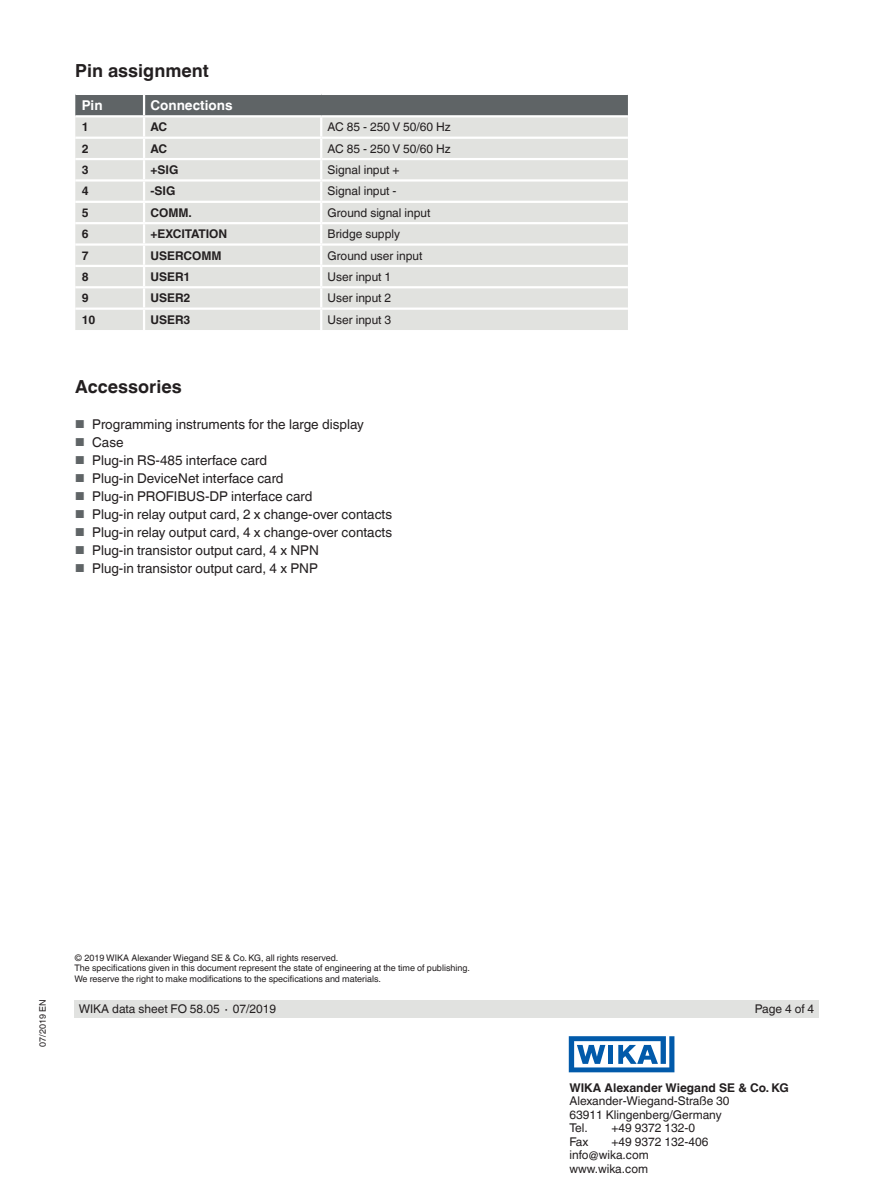
<style>
.page{position:relative;width:893px;height:1188px;background:#fff}
.page>*{position:absolute;margin:0;border:0;box-sizing:border-box;transform-origin:0 0}
.t1{font:700 18px "Helvetica World";color:#231f20}
.t2{font:13.5px "Helvetica World";color:#231f20}
.t3{font:700 13.5px "Helvetica World";color:#fff}
.t4{font:12px/13.5px "Helvetica World";color:#231f20}
.t5{font:700 12px "Helvetica World";color:#231f20}
.t6{font:9px/10.5px "Helvetica World";color:#231f20}
.s1{font-size:11.55px;color:#5f6466}
</style>
<div class="page">
<div style="left:74px;top:1000px;width:745px;height:18px;background:#e1e2e0"></div>
<svg style="left:569px;top:1036px;width:105px;height:36px"></svg>
<div style="left:75px;top:95px;width:553px;height:20px;background:#5f6466"></div>
<div style="left:75px;top:117px;width:553px;height:213px;background:#e1e2df"></div>
<hr style="left:143px;top:95px;width:2px;height:20px;background:#fff">
<hr style="left:143px;top:117px;width:2px;height:20px;background:#fff">
<hr style="left:320px;top:117px;width:2px;height:20px;background:#fff">
<hr style="left:75px;top:137px;width:69px;height:2px;background:#fff">
<hr style="left:144px;top:137px;width:177px;height:2px;background:#fff">
<hr style="left:321px;top:137px;width:307px;height:2px;background:#fff">
<hr style="left:75px;top:158px;width:69px;height:2px;background:#fff">
<hr style="left:144px;top:158px;width:177px;height:2px;background:#fff">
<hr style="left:321px;top:158px;width:307px;height:2px;background:#fff">
<hr style="left:75px;top:179px;width:69px;height:3px;background:#fff">
<hr style="left:144px;top:179px;width:177px;height:3px;background:#fff">
<hr style="left:321px;top:179px;width:307px;height:3px;background:#fff">
<hr style="left:75px;top:201px;width:69px;height:2px;background:#fff">
<hr style="left:144px;top:201px;width:177px;height:2px;background:#fff">
<hr style="left:321px;top:201px;width:307px;height:2px;background:#fff">
<hr style="left:75px;top:222px;width:69px;height:2px;background:#fff">
<hr style="left:144px;top:222px;width:177px;height:2px;background:#fff">
<hr style="left:321px;top:222px;width:307px;height:2px;background:#fff">
<hr style="left:75px;top:243px;width:69px;height:3px;background:#fff">
<hr style="left:144px;top:243px;width:177px;height:3px;background:#fff">
<hr style="left:321px;top:243px;width:307px;height:3px;background:#fff">
<hr style="left:75px;top:265px;width:69px;height:2px;background:#fff">
<hr style="left:144px;top:265px;width:177px;height:2px;background:#fff">
<svg style="left:143px;top:139px;width:2px;height:147px"></svg>
<hr style="left:321px;top:265px;width:307px;height:2px;background:#fff">
<svg style="left:320px;top:139px;width:2px;height:147px"></svg>
<hr style="left:75px;top:286px;width:69px;height:2px;background:#fff">
<hr style="left:144px;top:286px;width:177px;height:2px;background:#fff">
<hr style="left:143px;top:288px;width:2px;height:20px;background:#fff">
<hr style="left:321px;top:286px;width:307px;height:2px;background:#fff">
<hr style="left:320px;top:288px;width:2px;height:20px;background:#fff">
<hr style="left:75px;top:308px;width:69px;height:2px;background:#fff">
<hr style="left:144px;top:308px;width:177px;height:2px;background:#fff">
<hr style="left:143px;top:310px;width:2px;height:20px;background:#fff">
<hr style="left:321px;top:308px;width:307px;height:2px;background:#fff">
<hr style="left:320px;top:310px;width:2px;height:20px;background:#fff">
<h1 class="t1" style="left:75px;top:60px;width:135px">Pin assignment</h1>
<p class="t3" style="left:82px;top:97px;width:22px">Pin</p>
<p class="t3" style="left:150px;top:97px;width:84px">Connections</p>
<p class="t5" style="left:82px;top:120px;width:8px">1</p>
<p class="t5" style="left:150px;top:120px;width:18px">AC</p>
<p class="t4" style="left:328px;top:120px;width:125px">AC 85 - 250 V 50/60 Hz</p>
<p class="t5" style="left:82px;top:142px;width:8px">2</p>
<p class="t5" style="left:150px;top:142px;width:18px">AC</p>
<p class="t4" style="left:328px;top:142px;width:125px">AC 85 - 250 V 50/60 Hz</p>
<p class="t5" style="left:82px;top:163px;width:8px">3</p>
<p class="t5" style="left:150px;top:163px;width:29px">+SIG</p>
<p class="t4" style="left:328px;top:163px;width:73px">Signal input +</p>
<p class="t5" style="left:82px;top:184px;width:8px">4</p>
<p class="t5" style="left:150px;top:184px;width:26px">-SIG</p>
<p class="t4" style="left:328px;top:185px;width:70px">Signal input -</p>
<p class="t5" style="left:82px;top:206px;width:8px">5</p>
<p class="t5" style="left:150px;top:206px;width:43px">COMM.</p>
<p class="t4" style="left:328px;top:206px;width:104px">Ground signal input</p>
<p class="t5" style="left:82px;top:227px;width:8px">6</p>
<p class="t5" style="left:150px;top:227px;width:78px">+EXCITATION</p>
<p class="t4" style="left:328px;top:227px;width:74px">Bridge supply</p>
<p class="t5" style="left:82px;top:248px;width:8px">7</p>
<p class="t5" style="left:150px;top:248px;width:73px">USERCOMM</p>
<p class="t4" style="left:328px;top:249px;width:96px">Ground user input</p>
<p class="t5" style="left:82px;top:270px;width:8px">8</p>
<p class="t5" style="left:150px;top:270px;width:42px">USER1</p>
<p class="t4" style="left:328px;top:270px;width:65px">User input 1</p>
<p class="t5" style="left:82px;top:291px;width:8px">9</p>
<p class="t5" style="left:150px;top:291px;width:42px">USER2</p>
<p class="t4" style="left:328px;top:291px;width:65px">User input 2</p>
<p class="t5" style="left:82px;top:313px;width:15px">10</p>
<p class="t5" style="left:150px;top:313px;width:42px">USER3</p>
<p class="t4" style="left:328px;top:313px;width:65px">User input 3</p>
<h1 class="t1" style="left:75px;top:376px;width:108px">Accessories</h1>
<p class="t2" style="left:75px;top:416px;width:290px"><span class="s1">■</span> Programming instruments for the large display</p>
<p class="t2" style="left:75px;top:434px;width:50px"><span class="s1">■</span> Case</p>
<p class="t2" style="left:75px;top:452px;width:193px"><span class="s1">■</span> Plug-in RS-485 interface card</p>
<p class="t2" style="left:75px;top:470px;width:210px"><span class="s1">■</span> Plug-in DeviceNet interface card</p>
<p class="t2" style="left:75px;top:488px;width:239px"><span class="s1">■</span> Plug-in PROFIBUS-DP interface card</p>
<p class="t2" style="left:75px;top:506px;width:318px"><span class="s1">■</span> Plug-in relay output card, 2 x change-over contacts</p>
<p class="t2" style="left:75px;top:524px;width:318px"><span class="s1">■</span> Plug-in relay output card, 4 x change-over contacts</p>
<p class="t2" style="left:75px;top:542px;width:245px"><span class="s1">■</span> Plug-in transistor output card, 4 x NPN</p>
<p class="t2" style="left:75px;top:560px;width:244px"><span class="s1">■</span> Plug-in transistor output card, 4 x PNP</p>
<p class="t6" style="left:37px;top:1047px;width:49px;rotate:-90deg">07/2019 EN</p>
<p class="t6" style="left:74px;top:952px;width:397px">© 2019 WIKA Alexander Wiegand SE &amp; Co. KG, all rights reserved.<br>The specifications given in this document represent the state of engineering at the time of publishing.<br>We reserve the right to make modifications to the specifications and materials.</p>
<p class="t4" style="left:79px;top:1002px;width:199px">WIKA data sheet FO 58.05 ∙ 07/2019</p>
<p class="t4" style="left:755px;top:1002px;width:61px">Page 4 of 4</p>
<p class="t5" style="left:569px;top:1080px;width:221px">WIKA Alexander Wiegand SE &amp; Co. KG</p>
<p class="t4" style="left:569px;top:1094px;width:162px">Alexander-Wiegand-Straße 30<br>63911 Klingenberg/Germany<br>Tel.</p>
<p class="t4" style="left:611px;top:1121px;width:85px">+49 9372 132-0</p>
<p class="t4" style="left:569px;top:1135px;width:21px">Fax</p>
<p class="t4" style="left:569px;top:1135px;width:140px;text-indent:42px">+49 9372 132-406 info@wika.com www.wika.com</p>
</div>
